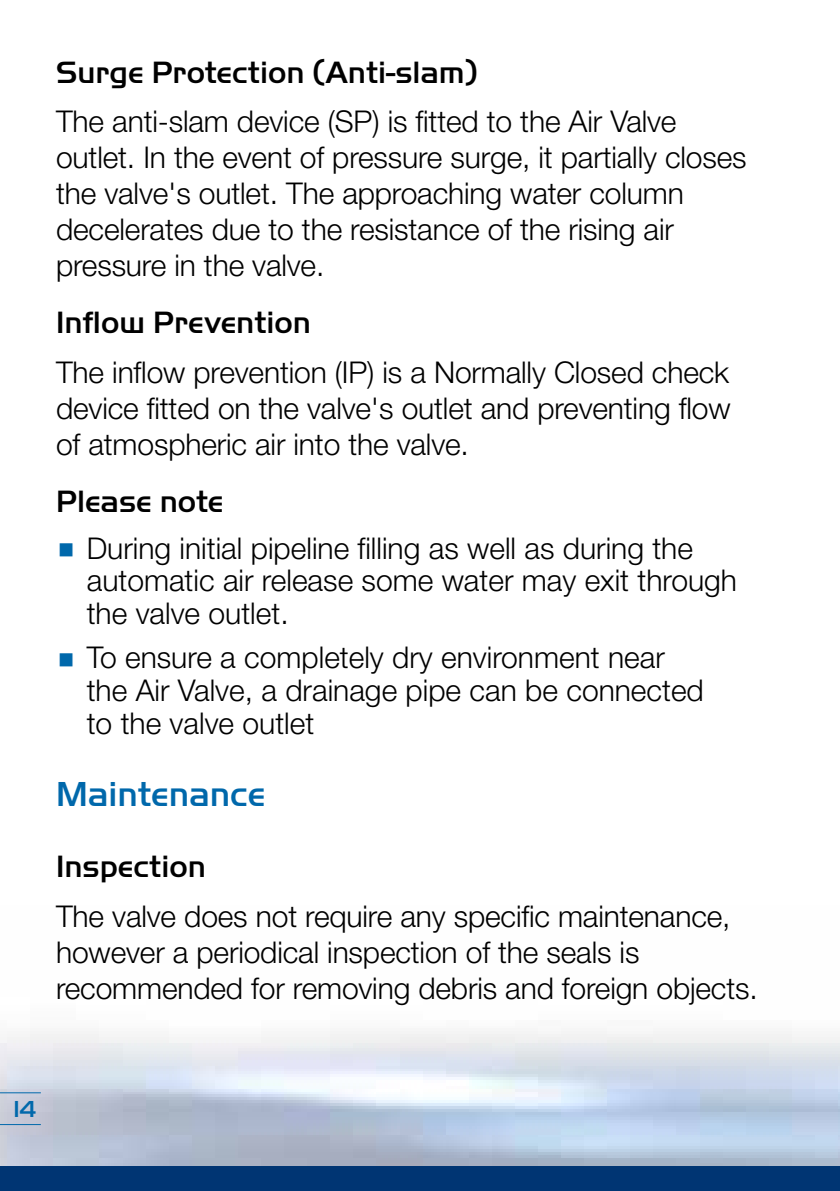
<style>
.page{position:relative;width:840px;height:1191px;background:#fff}
.page>*{position:absolute;margin:0;border:0;box-sizing:border-box;transform-origin:0 0}
.t1{font:500 36px "Handel Got D";color:#0068ab}
.t2{font:500 32px "Handel Got D";color:#000}
.t3{font:300 30px/36px "Helvetica Neue LT Pro";letter-spacing:-.005em;color:#000}
.t4{font:500 24px "Handel Got D";color:#0068ab}
</style>
<div class="page">
<div style="left:0;top:1166px;width:839px;height:25px;background:#003573"></div>
<hr style="left:0;top:1092px;width:41px;height:1px;background:#0068ab">
<hr style="left:0;top:1123px;width:41px;height:2px;background:#0068ab">
<p class="t2" style="left:56px;top:54px;width:422px">Surge Protection (Anti-slam)</p>
<p class="t3" style="left:56px;top:103px;width:691px">The anti-slam device (SP) is fitted to the Air Valve outlet. In the event of pressure surge, it partially closes the valve's outlet. The approaching water column decelerates due to the resistance of the rising air pressure in the valve.</p>
<p class="t2" style="left:56px;top:305px;width:256px">Inflow Prevention</p>
<p class="t3" style="left:56px;top:354px;width:675px;text-align:justify">The inflow prevention (IP) is a Normally Closed check device fitted on the valve's outlet and preventing flow of atmospheric air into the valve.</p>
<p class="t2" style="left:56px;top:483px;width:169px">Please note</p>
<p class="t3" style="left:87px;top:531px;width:651px;line-height:32.8px">During initial pipeline filling as well as during the automatic air release some water may exit through the valve outlet.</p>
<p class="t3" style="left:87px;top:640px;width:618px;line-height:32.8px">To ensure a completely dry environment near the Air Valve, a drainage pipe can be connected to the valve outlet</p>
<p class="t1" style="left:56px;top:774px;width:211px">Maintenance</p>
<p class="t2" style="left:56px;top:848px;width:151px">Inspection</p>
<p class="t3" style="left:56px;top:897px;width:702px">The valve does not require any specific maintenance, however a periodical inspection of the seals is recommended for removing debris and foreign objects.</p>
<p class="t4" style="left:13px;top:1095px;width:24px">14</p>
</div>
